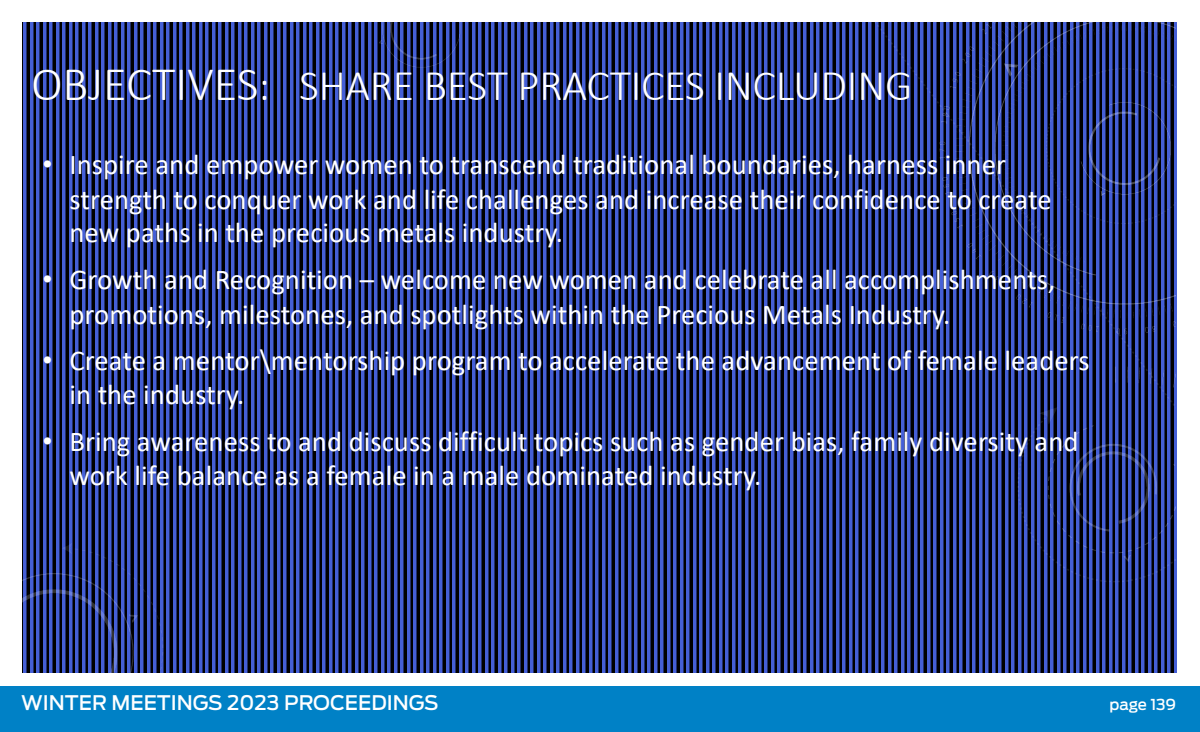
<style>
.page{position:relative;width:1200px;height:732px;background:#fff}
.page>*{position:absolute;margin:0;border:0;box-sizing:border-box;transform-origin:0 0}
.t1{font:300 43.88px "Calibri";letter-spacing:-.005em;color:#fff}
.t2{font:28.75px/34.1px "Calibri";color:#fff}
.t3{font:500 20px "Ford Antenna";color:#fff}
.t4{font:500 15px "Ford Antenna";letter-spacing:-.005em;color:#fff}
.s1{font-size:48.38px}
.s2{font-family:"Arial"}
</style>
<div class="page">
<img style="left:23px;top:22px;width:1153px;height:650px">
<div style="left:1px;top:686px;width:1199px;height:45px;background:#0081c6"></div>
<h1 class="t1" style="left:31px;top:58px;width:883px"><span class="s1">OBJECTIVES</span>: SHARE BEST PRACTICES INCLUDING</h1>
<p class="t2" style="left:69px;top:146px;width:984px;text-indent:-27px"><span class="s2">•</span> Inspire and empower women to transcend traditional boundaries, harness inner strength to conquer work and life challenges and increase their confidence to create new paths in the precious metals industry.</p>
<p class="t2" style="left:69px;top:261px;width:987px;line-height:34.8px;text-indent:-27px"><span class="s2">•</span> Growth and Recognition – welcome new women and celebrate all accomplishments, promotions, milestones, and spotlights within the Precious Metals Industry.</p>
<p class="t2" style="left:69px;top:343px;width:1022px;line-height:33.4px;text-indent:-27px"><span class="s2">•</span> Create a mentor\mentorship program to accelerate the advancement of female leaders in the industry.</p>
<p class="t2" style="left:69px;top:423px;width:1011px;line-height:34.8px;text-indent:-27px"><span class="s2">•</span> Bring awareness to and discuss difficult topics such as gender bias, family diversity and work life balance as a female in a male dominated industry.</p>
<p class="t3" style="left:21px;top:685px;width:419px">WINTER MEETINGS 2023 PROCEEDINGS</p>
<p class="t4" style="left:1110px;top:691px;width:68px">page 139</p>
</div>
